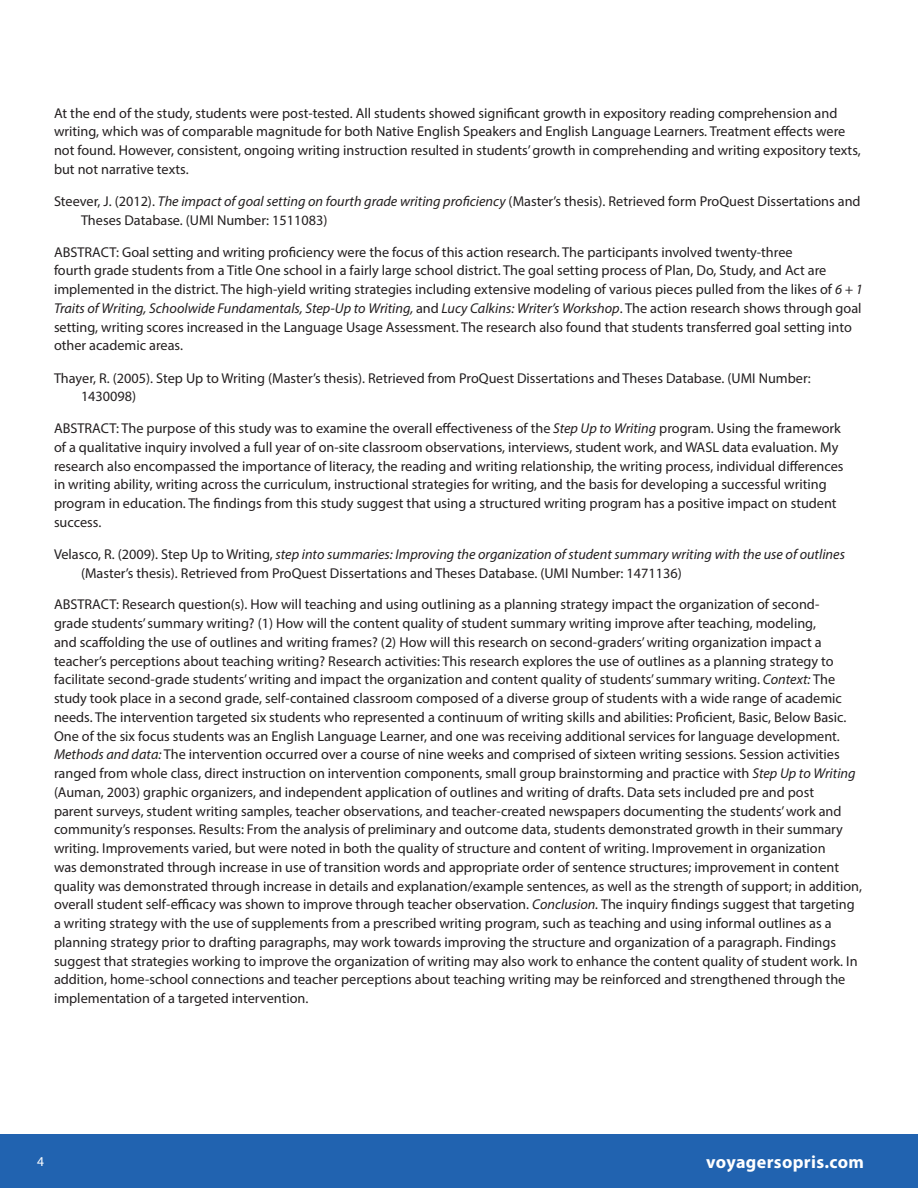
<style>
.page{position:relative;width:918px;height:1188px;background:#fff}
.page>*{position:absolute;margin:0;border:0;box-sizing:border-box;transform-origin:0 0}
.t1{font:700 18px "Myriad Pro";letter-spacing:.02em;color:#fff}
.Body{font:14.25px/18.8px "Myriad Pro";color:#231f20}
.references_in_body_m{font:14.25px/18.8px "Myriad Pro";color:#231f20}
.t2{font:13.5px "Myriad Pro";color:#fff}
.s1{font-style:italic}
</style>
<div class="page">
<div style="left:0;top:1134px;width:918px;height:54px;background:#2163b0"></div>
<p class="Body" style="left:54px;top:103px;width:808px">At the end of the study, students were post-tested. All students showed significant growth in expository reading comprehension and writing, which was of comparable magnitude for both Native English Speakers and English Language Learners. Treatment effects were not found. However, consistent, ongoing writing instruction resulted in students’ growth in comprehending and writing expository texts, but not narrative texts.</p>
<p class="references_in_body_m" style="left:81px;top:192px;width:781px;text-indent:-27px">Steever, J. (2012). <span class="s1">The impact of goal setting on fourth grade writing proficiency</span> (Master’s thesis). Retrieved form ProQuest Dissertations and<br>Theses Database. (UMI Number: 1511083)</p>
<p class="Body" style="left:54px;top:242px;width:810px">ABSTRACT: Goal setting and writing proficiency were the focus of this action research. The participants involved twenty-three<br>fourth grade students from a Title One school in a fairly large school district. The goal setting process of Plan, Do, Study, and Act are implemented in the district. The high-yield writing strategies including extensive modeling of various pieces pulled from the likes of <span class="s1">6 + 1<br>Traits of Writing, Schoolwide Fundamentals, Step-Up to Writing,</span> and <span class="s1">Lucy Calkins: Writer’s Workshop</span>. The action research shows through goal setting, writing scores increased in the Language Usage Assessment. The research also found that students transferred goal setting into other academic areas.</p>
<p class="references_in_body_m" style="left:81px;top:368px;width:731px;text-indent:-27px">Thayer, R. (2005). Step Up to Writing (Master’s thesis). Retrieved from ProQuest Dissertations and Theses Database. (UMI Number:<br>1430098)</p>
<p class="Body" style="left:54px;top:419px;width:791px">ABSTRACT: The purpose of this study was to examine the overall effectiveness of the <span class="s1">Step Up to Writing</span> program. Using the framework of a qualitative inquiry involved a full year of on-site classroom observations, interviews, student work, and WASL data evaluation. My research also encompassed the importance of literacy, the reading and writing relationship, the writing process, individual differences in writing ability, writing across the curriculum, instructional strategies for writing, and the basis for developing a successful writing program in education. The findings from this study suggest that using a structured writing program has a positive impact on student success.</p>
<p class="references_in_body_m" style="left:81px;top:545px;width:766px;text-indent:-27px">Velasco, R. (2009). Step Up to Writing, <span class="s1">step into summaries: Improving the organization of student summary writing with the use of outlines </span>(Master’s thesis). Retrieved from ProQuest Dissertations and Theses Database. (UMI Number: 1471136)</p>
<p class="Body" style="left:54px;top:595px;width:810px">ABSTRACT: Research question(s). How will teaching and using outlining as a planning strategy impact the organization of second-<br>grade students’ summary writing? (1) How will the content quality of student summary writing improve after teaching, modeling,<br>and scaffolding the use of outlines and writing frames? (2) How will this research on second-graders’ writing organization impact a teacher’s perceptions about teaching writing? Research activities: This research explores the use of outlines as a planning strategy to facilitate second-grade students’ writing and impact the organization and content quality of students’ summary writing. <span class="s1">Context:</span> The study took place in a second grade, self-contained classroom composed of a diverse group of students with a wide range of academic needs. The intervention targeted six students who represented a continuum of writing skills and abilities: Proficient, Basic, Below Basic.<br>One of the six focus students was an English Language Learner, and one was receiving additional services for language development.<br><span class="s1">Methods and data:</span> The intervention occurred over a course of nine weeks and comprised of sixteen writing sessions. Session activities ranged from whole class, direct instruction on intervention components, small group brainstorming and practice with <span class="s1">Step Up to Writing </span>(Auman, 2003) graphic organizers, and independent application of outlines and writing of drafts. Data sets included pre and post<br>parent surveys, student writing samples, teacher observations, and teacher-created newspapers documenting the students’ work and community’s responses. Results: From the analysis of preliminary and outcome data, students demonstrated growth in their summary writing. Improvements varied, but were noted in both the quality of structure and content of writing. Improvement in organization<br>was demonstrated through increase in use of transition words and appropriate order of sentence structures; improvement in content quality was demonstrated through increase in details and explanation/example sentences, as well as the strength of support; in addition, overall student self-efficacy was shown to improve through teacher observation. <span class="s1">Conclusion.</span> The inquiry findings suggest that targeting a writing strategy with the use of supplements from a prescribed writing program, such as teaching and using informal outlines as a planning strategy prior to drafting paragraphs, may work towards improving the structure and organization of a paragraph. Findings suggest that strategies working to improve the organization of writing may also work to enhance the content quality of student work. In addition, home-school connections and teacher perceptions about teaching writing may be reinforced and strengthened through the implementation of a targeted intervention.</p>
<p class="t2" style="left:37px;top:1153px;width:8px">4</p>
<p class="t1" style="left:706px;top:1150px;width:159px">voyagersopris.com</p>
</div>
